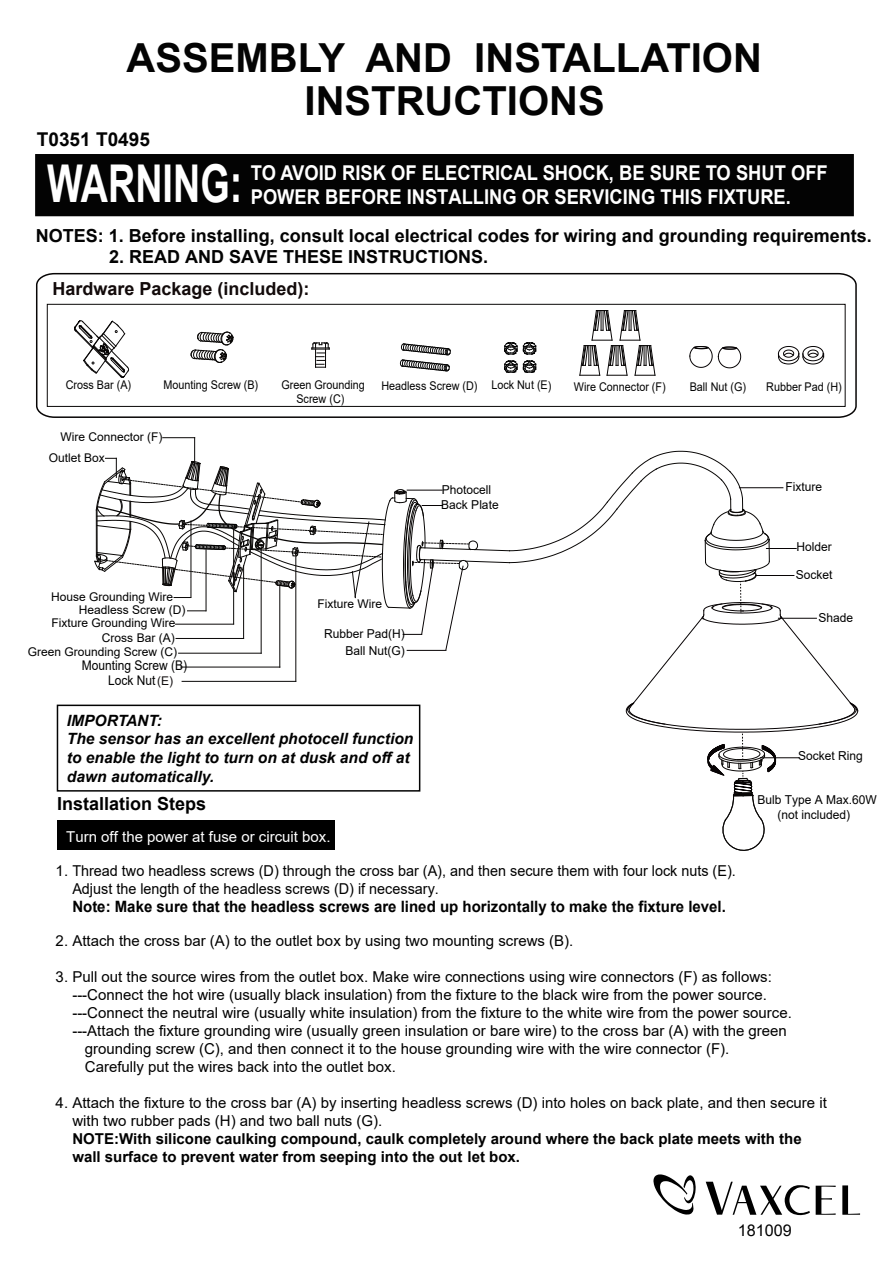
<style>
.page{position:relative;width:893px;height:1263px;background:#fff}
.page>*{position:absolute;margin:0;border:0;box-sizing:border-box;transform-origin:0 0}
.t1{font:700 52.2px "Arial";color:#fff;scale:.72 1}
.t2{font:700 40.05px/42.6px "Arial";color:#030303;text-align:center}
.t3{font:700 20.4px/24.6px "Arial";color:#fff;scale:.9 1}
.t4{font:700 19.05px "Arial";color:#030303}
.t5{font:700 18px "Arial";color:#030303}
.t6{font:700 18px "Arial";color:#120a0a}
.t7{font:700 18px "Arial";color:#000}
.t8{font:16.2px "Arial";color:#000}
.t9{font:italic 700 15.6px/18.6px "Arial";color:#000}
.t10{font:700 15.6px "Arial";color:#000;scale:.96 1}
.t11{font:15px/17.2px "Arial";color:#000}
.t12{font:700 15px/18px "Arial";color:#000}
.t13{font:15px "Arial";color:#fff}
.t14{font:13.35px "Arial";color:#000;scale:.9 1}
.t15{font:12.3px/14.4px "Arial";color:#000;text-align:center}
.t16{font:12px "Arial";color:#000}
.t17{font:12px "Arial";color:#030303;scale:.9 1}
.s1{font-size:12px;color:#130f10}
</style>
<div class="page">
<svg style="left:842px;top:1185px;width:18px;height:30px"></svg>
<svg style="left:706px;top:1182px;width:104px;height:33px"></svg>
<svg style="left:816px;top:1186px;width:20px;height:29px"></svg>
<svg style="left:653px;top:1174px;width:43px;height:41px"></svg>
<div style="left:35px;top:154px;width:819px;height:62px;background:#030303"></div>
<hr style="left:163px;top:437px;width:32px;height:1px;background:#090706">
<svg style="left:36px;top:272px;width:821px;height:146px"></svg>
<div style="left:57px;top:820px;width:278px;height:29px;background:#000"></div>
<svg style="left:74px;top:320px;width:55px;height:58px"></svg>
<svg style="left:689px;top:346px;width:52px;height:22px"></svg>
<svg style="left:778px;top:346px;width:46px;height:18px"></svg>
<div style="left:47px;top:304px;width:798px;height:103px;border:1px solid #090706"></div>
<svg style="left:191px;top:332px;width:43px;height:31px"></svg>
<svg style="left:312px;top:342px;width:18px;height:26px"></svg>
<svg style="left:504px;top:361px;width:32px;height:12px"></svg>
<svg style="left:504px;top:342px;width:32px;height:13px"></svg>
<svg style="left:579px;top:310px;width:76px;height:66px"></svg>
<svg style="left:400px;top:343px;width:51px;height:28px"></svg>
<svg style="left:94px;top:438px;width:764px;height:413px"></svg>
<h2 class="t2" style="left:127px;top:38px;width:637px">ASSEMBLY AND INSTALLATION<br>INSTRUCTIONS</h2>
<p class="t4" style="left:37px;top:126px;width:115px">T0351 T0495</p>
<h1 class="t1" style="left:47px;top:147px;width:273px">WARNING:</h1>
<h3 class="t3" style="left:251px;top:160px;width:643px">TO AVOID RISK OF ELECTRICAL SHOCK, BE SURE TO SHUT OFF<br>POWER BEFORE INSTALLING OR SERVICING THIS FIXTURE.</h3>
<p class="t5" style="left:36px;top:223px;width:838px">NOTES: 1. Before installing, consult local electrical codes for wiring and grounding requirements.</p>
<p class="t5" style="left:109px;top:244px;width:381px">2. READ AND SAVE THESE INSTRUCTIONS.</p>
<p class="t6" style="left:52px;top:276px;width:259px">Hardware Package (included):</p>
<p class="t17" style="left:281px;top:376px;width:94px">Green Grounding</p>
<p class="t17" style="left:381px;top:377px;width:108px">Headless Screw (D)</p>
<p class="t17" style="left:296px;top:390px;width:55px">Screw (C)</p>
<p class="t17" style="left:66px;top:376px;width:74px">Cross Bar (A)</p>
<p class="t17" style="left:163px;top:377px;width:107px">Mounting Screw (B)</p>
<p class="t17" style="left:491px;top:377px;width:68px">Lock Nut (E)</p>
<p class="t17" style="left:574px;top:378px;width:104px">Wire Connector (F)</p>
<p class="t17" style="left:690px;top:379px;width:64px">Ball Nut (G)</p>
<p class="t17" style="left:766px;top:379px;width:86px">Rubber Pad (H)</p>
<p class="t16" style="left:60px;top:429px;width:104px">Wire Connector (F)</p>
<p class="t16" style="left:49px;top:450px;width:58px">Outlet Box</p>
<p class="t15" style="left:441px;top:482px;width:59px;line-height:15.3px;text-align:left">Photocell<br>Back Plate</p>
<p class="t16" style="left:51px;top:588px;width:124px">House Grounding Wire</p>
<p class="t16" style="left:52px;top:615px;width:126px">Fixture Grounding Wire</p>
<p class="t16" style="left:79px;top:602px;width:108px">Headless Screw (D)</p>
<p class="t16" style="left:102px;top:629px;width:74px">Cross Bar (A)</p>
<p class="t14" style="left:108px;top:671px;width:74px">Lock Nut <span class="s1">(E)</span></p>
<p class="t16" style="left:28px;top:644px;width:151px">Green Grounding Screw (C)</p>
<p class="t14" style="left:82px;top:656px;width:119px">Mounting Screw (B)</p>
<p class="t16" style="left:317px;top:595px;width:66px">Fixture Wire</p>
<p class="t15" style="left:324px;top:626px;width:82px">Rubber Pad(H)</p>
<p class="t15" style="left:346px;top:643px;width:61px">Ball Nut(G)</p>
<p class="t9" style="left:67px;top:711px;width:348px">IMPORTANT:<br>The sensor has an excellent photocell function to enable the light to turn on at dusk and off at dawn automatically.</p>
<p class="t7" style="left:57px;top:791px;width:151px">Installation Steps</p>
<p class="t13" style="left:66px;top:826px;width:266px">Turn off the power at fuse or circuit box.</p>
<p class="t15" style="left:785px;top:479px;width:38px">Fixture</p>
<p class="t15" style="left:797px;top:539px;width:37px">Holder</p>
<p class="t15" style="left:796px;top:567px;width:38px">Socket</p>
<p class="t15" style="left:818px;top:610px;width:36px">Shade</p>
<p class="t15" style="left:798px;top:749px;width:66px">Socket Ring</p>
<p class="t15" style="left:758px;top:792px;width:121px">Bulb Type A Max.60W (not included)</p>
<p class="t11" style="left:72px;top:862px;width:665px;text-indent:-17px">1. Thread two headless screws (D) through the cross bar (A), and then secure them with four lock nuts (E).<br>Adjust the length of the headless screws (D) if necessary.</p>
<p class="t10" style="left:72px;top:895px;width:682px">Note: Make sure that the headless screws are lined up horizontally to make the fixture level.</p>
<p class="t11" style="left:56px;top:932px;width:519px">2. Attach the cross bar (A) to the outlet box by using two mounting screws (B).</p>
<p class="t11" style="left:56px;top:968px;width:718px">3. Pull out the source wires from the outlet box. Make wire connections using wire connectors (F) as follows:</p>
<p class="t11" style="left:72px;top:986px;width:696px">---Connect the hot wire (usually black insulation) from the fixture to the black wire from the power source.</p>
<p class="t11" style="left:72px;top:1004px;width:721px">---Connect the neutral wire (usually white insulation) from the fixture to the white wire from the power source.</p>
<p class="t11" style="left:72px;top:1022px;width:716px">---Attach the fixture grounding wire (usually green insulation or bare wire) to the cross bar (A) with the green</p>
<p class="t11" style="left:85px;top:1040px;width:646px">grounding screw (C), and then connect it to the house grounding wire with the wire connector (F).</p>
<p class="t11" style="left:85px;top:1058px;width:312px">Carefully put the wires back into the outlet box.</p>
<p class="t11" style="left:72px;top:1094px;width:756px;line-height:18px;text-indent:-17px">4. Attach the fixture to the cross bar (A) by inserting headless screws (D) into holes on back plate, and then secure it with two rubber pads (H) and two ball nuts (G).</p>
<p class="t12" style="left:72px;top:1130px;width:731px">NOTE:With silicone caulking compound, caulk completely around where the back plate meets with the wall surface to prevent water from seeping into the out let box.</p>
<p class="t8" style="left:738px;top:1219px;width:55px">181009</p>
</div>
